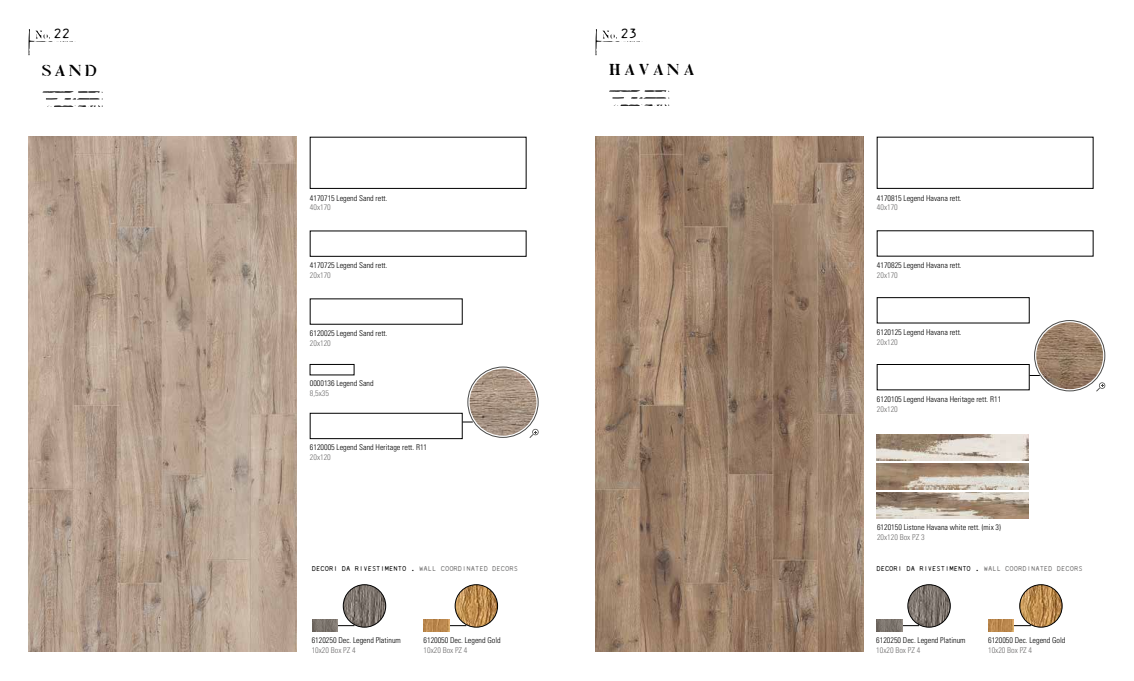
<style>
.page{position:relative;width:1134px;height:681px;background:#fff}
.page>*{position:absolute;margin:0;border:0;box-sizing:border-box;transform-origin:0 0}
.t1{font:15.4px "Daisy Wheel";color:#000}
.t2{font:14px "Nizioleto";color:#000}
.t3{font:300 condensed 8px "Univers";color:#000}
.t4{font:300 condensed 8px "Univers";color:#706f6f}
.t5{font:8px "Daisy Wheel";color:#000}
.s1{color:#706f6f}
</style>
<div class="page">
<img style="left:28px;top:137px;width:268px;height:514px">
<svg style="left:43px;top:91px;width:60px;height:16px"></svg>
<div style="left:310px;top:413px;width:152px;height:25px;border:1px solid #000"></div>
<div style="left:467px;top:366px;width:71px;height:71px;border:1px solid #4a4a49;border-radius:50%"></div>
<img style="left:470px;top:368px;width:66px;height:67px;border-radius:33px">
<svg style="left:529px;top:428px;width:10px;height:10px"></svg>
<img style="left:455px;top:584px;width:43px;height:43px;border-radius:21px">
<div style="left:455px;top:584px;width:43px;height:43px;border:1px solid #000;border-radius:50%"></div>
<svg style="left:449px;top:625px;width:17px;height:1px"></svg>
<img style="left:343px;top:584px;width:43px;height:43px;border-radius:21px">
<div style="left:343px;top:584px;width:43px;height:43px;border:1px solid #000;border-radius:50%"></div>
<svg style="left:337px;top:625px;width:17px;height:1px"></svg>
<img style="left:424px;top:619px;width:25px;height:12px">
<img style="left:312px;top:619px;width:25px;height:12px">
<img style="left:595px;top:137px;width:268px;height:514px">
<div style="left:877px;top:297px;width:152px;height:26px;border:1px solid #000"></div>
<div style="left:877px;top:364px;width:152px;height:26px;border:1px solid #000"></div>
<img style="left:877px;top:492px;width:152px;height:26px">
<img style="left:877px;top:463px;width:152px;height:26px">
<img style="left:877px;top:434px;width:152px;height:26px">
<svg style="left:609px;top:90px;width:61px;height:16px"></svg>
<div style="left:1034px;top:320px;width:71px;height:71px;border:1px solid #4a4a49;border-radius:50%"></div>
<img style="left:1036px;top:322px;width:67px;height:67px;border-radius:33px">
<svg style="left:1096px;top:382px;width:10px;height:9px"></svg>
<img style="left:1020px;top:584px;width:42px;height:43px;border-radius:21px">
<div style="left:1020px;top:584px;width:42px;height:43px;border:1px solid #000;border-radius:50%"></div>
<svg style="left:1014px;top:625px;width:17px;height:1px"></svg>
<img style="left:908px;top:584px;width:42px;height:43px;border-radius:21px">
<div style="left:908px;top:584px;width:42px;height:43px;border:1px solid #000;border-radius:50%"></div>
<svg style="left:902px;top:625px;width:17px;height:1px"></svg>
<img style="left:988px;top:619px;width:26px;height:12px">
<img style="left:877px;top:619px;width:25px;height:12px">
<div style="left:310px;top:364px;width:44px;height:11px;border:1px solid #000"></div>
<svg style="left:28px;top:29px;width:48px;height:26px"></svg>
<svg style="left:595px;top:29px;width:48px;height:26px"></svg>
<h1 class="t1" style="left:53px;top:23px;width:18px">22</h1>
<h1 class="t1" style="left:620px;top:23px;width:18px">23</h1>
<h2 class="t2" style="left:43px;top:61px;width:59px">SAND</h2>
<p class="t3" style="left:310px;top:193px;width:79px">4170715 Legend Sand rett.</p>
<p class="t4" style="left:310px;top:202px;width:22px">40x170</p>
<p class="t3" style="left:310px;top:261px;width:79px">4170725 Legend Sand rett.</p>
<p class="t4" style="left:310px;top:270px;width:22px">20x170</p>
<p class="t3" style="left:310px;top:328px;width:79px">6120025 Legend Sand rett.</p>
<p class="t4" style="left:310px;top:338px;width:22px">20x120</p>
<p class="t3" style="left:310px;top:378px;width:65px">0000136 Legend Sand</p>
<p class="t4" style="left:310px;top:388px;width:21px">8,5x35</p>
<p class="t3" style="left:310px;top:442px;width:119px">6120005 Legend Sand Heritage rett. R11</p>
<p class="t4" style="left:310px;top:452px;width:22px">20x120</p>
<p class="t5" style="left:312px;top:563px;width:208px">DECORI DA RIVESTIMENTO . <span class="s1">WALL COORDINATED DECORS</span></p>
<p class="t3" style="left:312px;top:635px;width:91px">6120250 Dec. Legend Platinum</p>
<p class="t4" style="left:312px;top:644px;width:45px">10x20 Box PZ 4</p>
<p class="t3" style="left:424px;top:635px;width:79px">6120050 Dec. Legend Gold</p>
<p class="t4" style="left:424px;top:644px;width:45px">10x20 Box PZ 4</p>
<h2 class="t2" style="left:609px;top:60px;width:91px">HAVANA</h2>
<p class="t3" style="left:877px;top:193px;width:86px">4170815 Legend Havana rett.</p>
<p class="t4" style="left:877px;top:202px;width:22px">40x170</p>
<p class="t3" style="left:877px;top:260px;width:86px">4170825 Legend Havana rett.</p>
<p class="t4" style="left:877px;top:270px;width:22px">20x170</p>
<p class="t3" style="left:877px;top:327px;width:86px">6120125 Legend Havana rett.</p>
<p class="t4" style="left:877px;top:337px;width:22px">20x120</p>
<p class="t3" style="left:877px;top:394px;width:126px">6120105 Legend Havana Heritage rett. R11</p>
<p class="t4" style="left:877px;top:404px;width:22px">20x120</p>
<p class="t3" style="left:877px;top:522px;width:125px">6120150 Listone Havana white rett. (mix 3)</p>
<p class="t4" style="left:877px;top:531px;width:49px">20x120 Box PZ 3</p>
<p class="t5" style="left:876px;top:563px;width:208px">DECORI DA RIVESTIMENTO . <span class="s1">WALL COORDINATED DECORS</span></p>
<p class="t3" style="left:876px;top:635px;width:91px">6120250 Dec. Legend Platinum</p>
<p class="t4" style="left:876px;top:644px;width:45px">10x20 Box PZ 4</p>
<p class="t3" style="left:988px;top:635px;width:79px">6120050 Dec. Legend Gold</p>
<p class="t4" style="left:988px;top:644px;width:45px">10x20 Box PZ 4</p>
</div>
